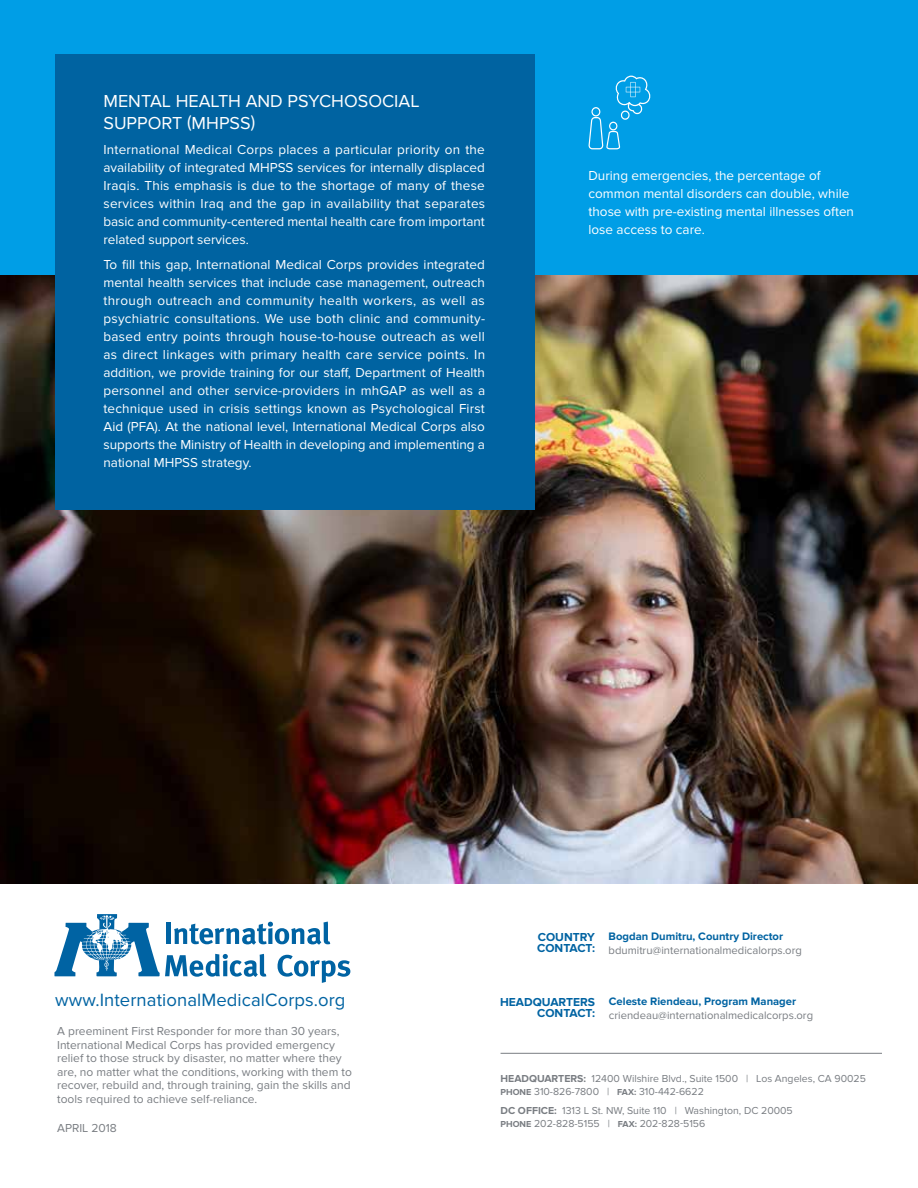
<style>
.page{position:relative;width:918px;height:1188px;background:#fff}
.page>*{position:absolute;margin:0;border:0;box-sizing:border-box;transform-origin:0 0}
.t1{font:18.45px "Proxima Nova";letter-spacing:.005em;color:#0063a2}
.t2{font:18px/22.5px "Proxima Nova";color:#fff}
.t3{font:13.5px/18px "Proxima Nova";color:#fff;text-align:justify}
.t4{font:12px/13.5px "Proxima Nova";color:#797d82}
.t5{font:700 12px/11.2px "Proxima Nova";color:#0063a2;text-align:right}
.t6{font:11.25px "Proxima Nova";color:#797d82}
.t7{font:700 11.25px "Proxima Nova";color:#0063a2}
.t8{font:10.5px/12.6px "Proxima Nova";color:#797d82}
.s1{font-weight:700}
.s2{font-weight:700;font-size:9px}
</style>
<div class="page">
<img style="left:0;top:274px;width:918px;height:609px">
<div style="left:0;top:0;width:918px;height:274px;background:#009ee6"></div>
<svg style="left:54px;top:914px;width:296px;height:69px"></svg>
<hr style="left:501px;top:1053px;width:381px;height:1px;background:#797d82">
<div style="left:55px;top:54px;width:479px;height:456px;background:#0063a1"></div>
<svg style="left:588px;top:76px;width:63px;height:73px"></svg>
<h2 class="t2" style="left:103px;top:90px;width:318px">MENTAL HEALTH AND PSYCHOSOCIAL<br>SUPPORT (MHPSS)</h2>
<p class="t3" style="left:103px;top:141px;width:383px">International Medical Corps places a particular priority on the availability of integrated MHPSS services for internally displaced Iraqis. This emphasis is due to the shortage of many of these services within Iraq and the gap in availability that separates basic and community-centered mental health care from important related support services.</p>
<p class="t3" style="left:103px;top:256px;width:383px">To fill this gap, International Medical Corps provides integrated mental health services that include case management, outreach through outreach and community health workers, as well as psychiatric consultations. We use both clinic and community&shy;based entry points through house-to-house outreach as well as direct linkages with primary health care service points. In addition, we provide training for our staff, Department of Health personnel and other service-providers in mhGAP as well as a technique used in crisis settings known as Psychological First Aid (PFA). At the national level, International Medical Corps also supports the Ministry of Health in developing and implementing a national MHPSS strategy.</p>
<p class="t3" style="left:589px;top:167px;width:267px;text-align:left">During emergencies, the percentage of common mental disorders can double, while those with pre-existing mental illnesses often lose access to care.</p>
<h1 class="t1" style="left:55px;top:989px;width:292px">www.InternationalMedicalCorps.org</h1>
<p class="t4" style="left:57px;top:1025px;width:296px">A preeminent First Responder for more than 30 years, International Medical Corps has provided emergency relief to those struck by disaster, no matter where they are, no matter what the conditions, working with them to recover, rebuild and, through training, gain the skills and tools required to achieve self-reliance.</p>
<p class="t4" style="left:57px;top:1122px;width:61px">APRIL 2018</p>
<p class="t5" style="left:537px;top:932px;width:59px;text-align:left">COUNTRY<br>CONTACT:</p>
<p class="t7" style="left:609px;top:930px;width:176px">Bogdan Dumitru, Country Director</p>
<p class="t6" style="left:609px;top:944px;width:195px">bdumitru@internationalmedicalorps.org</p>
<p class="t5" style="left:500px;top:997px;width:96px">HEADQUARTERS<br>CONTACT:</p>
<p class="t7" style="left:609px;top:995px;width:189px">Celeste Riendeau, Program Manager</p>
<p class="t6" style="left:609px;top:1009px;width:206px">criendeau@internationalmedicalcorps.org</p>
<p class="t8" style="left:501px;top:1073px;width:367px"><span class="s1">HEADQUARTERS:</span> 12400 Wilshire Blvd., Suite 1500 | Los Angeles, CA 90025<br><span class="s2">PHONE</span> 310-826-7800 | <span class="s2">FAX:</span> 310-442-6622</p>
<p class="t8" style="left:501px;top:1105px;width:294px"><span class="s1">DC OFFICE:</span> 1313 L St. NW, Suite 110 | Washington, DC 20005<br><span class="s2">PHONE</span> 202-828-5155 | <span class="s2">FAX:</span> 202-828-5156</p>
</div>
